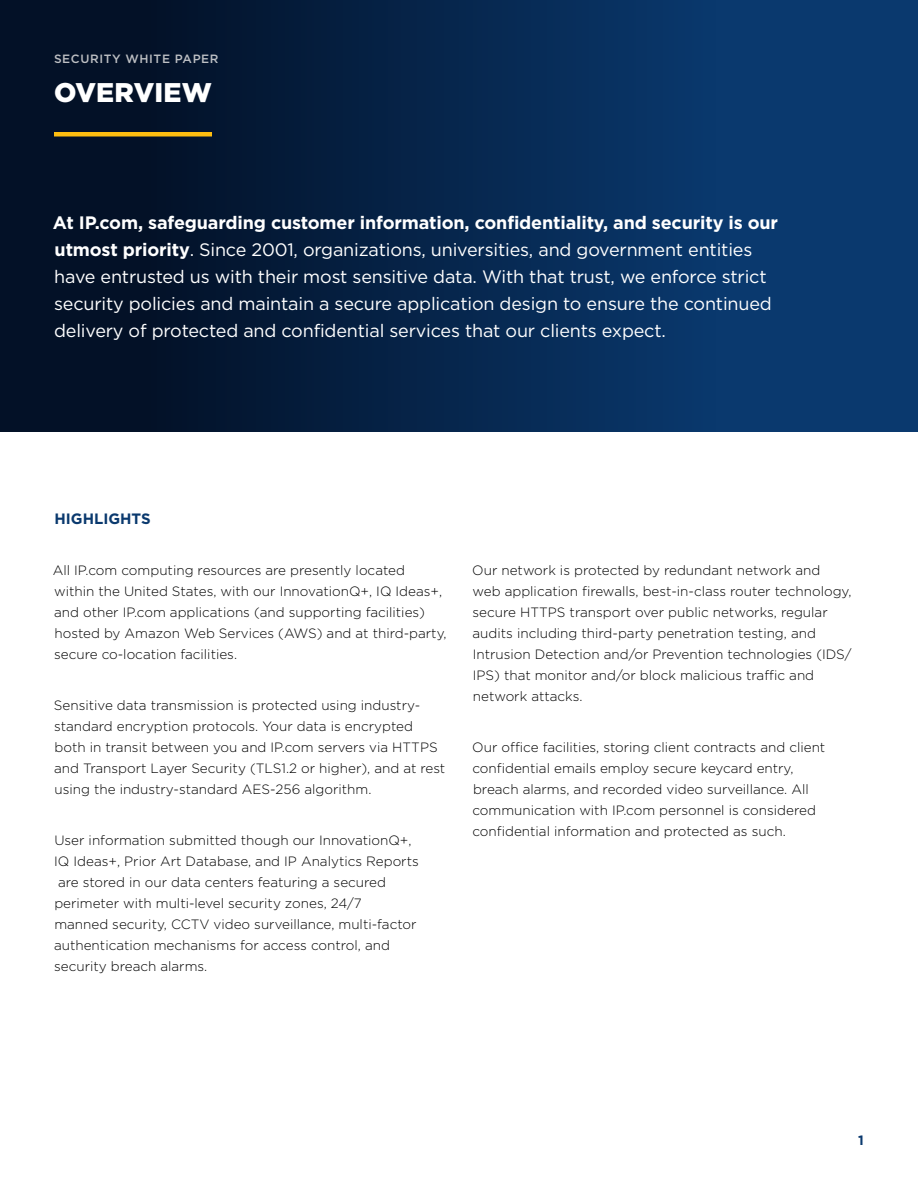
<style>
.page{position:relative;width:918px;height:1188px;background:#fff}
.page>*{position:absolute;margin:0;border:0;box-sizing:border-box;transform-origin:0 0}
.t1{font:900 27px "Gotham";letter-spacing:.01em;color:#fff}
.t2{font:18px/27px "Gotham";letter-spacing:-.01em;color:#fff}
.t3{font:700 15px "Gotham";color:#0a396e}
.t4{font:300 13.5px/21px "Gotham";color:#000}
.t5{font:700 13.5px "Gotham";color:#0a396e}
.t6{font:500 12px "Gotham";letter-spacing:.05em;color:#ecebea}
.s1{font-weight:700}
</style>
<div class="page">
<div style="left:0;top:0;width:918px;height:432px;background:#0a396e"></div>
<div style="left:0;top:0;width:889px;height:432px;background:linear-gradient(to right,#020b1e,#0b3f79)"></div>
<div style="left:54px;top:132px;width:158px;height:5px;background:#febe10"></div>
<p class="t6" style="left:54px;top:52px;width:166px">SECURITY WHITE PAPER</p>
<h1 class="t1" style="left:54px;top:76px;width:160px">OVERVIEW</h1>
<p class="t2" style="left:53px;top:209px;width:727px"><span class="s1">At IP.com, safeguarding customer information, confidentiality, and security is our utmost priority</span>. Since 2001, organizations, universities, and government entities have entrusted us with their most sensitive data. With that trust, we enforce strict security policies and maintain a secure application design to ensure the continued delivery of protected and confidential services that our clients expect.</p>
<p class="t3" style="left:55px;top:510px;width:98px">HIGHLIGHTS</p>
<p class="t4" style="left:53px;top:559px;width:395px">All IP.com computing resources are presently located within the United States, with our InnovationQ+, IQ Ideas+, and other IP.com applications (and supporting facilities) hosted by Amazon Web Services (AWS) and at third-party, secure co-location facilities.</p>
<p class="t4" style="left:54px;top:694px;width:393px">Sensitive data transmission is protected using industry&shy;standard encryption protocols. Your data is encrypted both in transit between you and IP.com servers via HTTPS and Transport Layer Security (TLS1.2 or higher), and at rest using the industry-standard AES-256 algorithm.</p>
<p class="t4" style="left:54px;top:829px;width:366px">User information submitted though our InnovationQ+, IQ Ideas+, Prior Art Database, and IP Analytics Reports are stored in our data centers featuring a secured perimeter with multi-level security zones, 24/7<br>manned security, CCTV video surveillance, multi-factor authentication mechanisms for access control, and security breach alarms.</p>
<p class="t4" style="left:472px;top:559px;width:381px">Our network is protected by redundant network and web application firewalls, best-in-class router technology, secure HTTPS transport over public networks, regular audits including third-party penetration testing, and Intrusion Detection and/or Prevention technologies (IDS/ IPS) that monitor and/or block malicious traffic and network attacks.</p>
<p class="t4" style="left:472px;top:736px;width:355px">Our office facilities, storing client contracts and client confidential emails employ secure keycard entry, breach alarms, and recorded video surveillance. All communication with IP.com personnel is considered confidential information and protected as such.</p>
<p class="t5" style="left:858px;top:1133px;width:7px">1</p>
</div>
